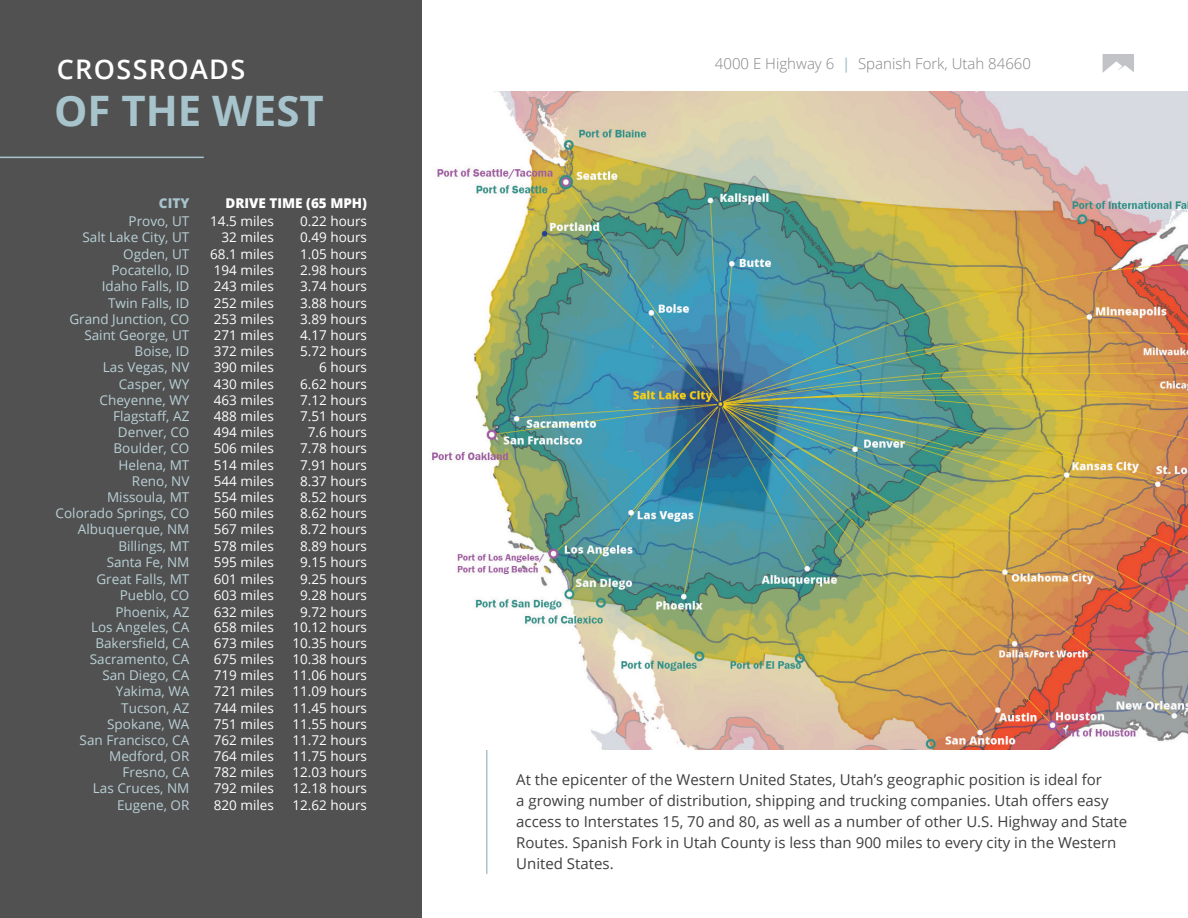
<style>
.page{position:relative;width:1188px;height:918px;background:#fff}
.page>*{position:absolute;margin:0;border:0;box-sizing:border-box;transform-origin:0 0}
.Cover_Title_02{font:700 42px "Open Sans";color:#a7c4cc}
.Cover_Title_04{font:600 27px "Open Sans";letter-spacing:.05em;color:#fff}
.Cover_Title_04-2{font:15px/21px "Open Sans";color:#3e3e3f}
.t1{font:300 15px "Open Sans";color:#858585}
.t2{font:13.5px "Open Sans";color:#fff}
.t3{font:13.5px "Open Sans";color:#b9d0d6}
.t4{font:800 13.5px "Open Sans";color:#fff}
.t5{font:800 13.5px "Open Sans";color:#a7c4cc}
.s1{font-weight:600;color:#a7c4cc}
</style>
<div class="page">
<div style="left:0;top:0;width:421px;height:918px;background:#515151"></div>
<svg style="left:1103px;top:54px;width:31px;height:18px"></svg>
<hr style="left:486px;top:749px;width:2px;height:125px;background:#a7c4cc">
<img style="left:432px;top:92px;width:756px;height:657px">
<hr style="left:0;top:157px;width:204px;height:1px;background:#a7c4cc">
<p class="Cover_Title_04" style="left:57px;top:51px;width:190px">CROSSROADS</p>
<p class="Cover_Title_02" style="left:54px;top:81px;width:271px">OF THE WEST</p>
<p class="t5" style="left:159px;top:192px;width:32px">CITY</p>
<p class="t4" style="left:225px;top:192px;width:143px">DRIVE TIME (65 MPH)</p>
<p class="t3" style="left:129px;top:212px;width:62px">Provo, UT</p>
<p class="t2" style="left:210px;top:212px;width:65px">14.5 miles</p>
<p class="t2" style="left:300px;top:212px;width:68px">0.22 hours</p>
<p class="t3" style="left:82px;top:228px;width:108px">Salt Lake City, UT</p>
<p class="t2" style="left:222px;top:228px;width:54px">32 miles</p>
<p class="t2" style="left:300px;top:228px;width:68px">0.49 hours</p>
<p class="t3" style="left:123px;top:244px;width:68px">Ogden, UT</p>
<p class="t2" style="left:210px;top:244px;width:65px">68.1 miles</p>
<p class="t2" style="left:300px;top:244px;width:68px">1.05 hours</p>
<p class="t3" style="left:111px;top:261px;width:79px">Pocatello, ID</p>
<p class="t2" style="left:214px;top:261px;width:62px">194 miles</p>
<p class="t2" style="left:300px;top:261px;width:68px">2.98 hours</p>
<p class="t3" style="left:102px;top:277px;width:89px">Idaho Falls, ID</p>
<p class="t2" style="left:214px;top:277px;width:62px">243 miles</p>
<p class="t2" style="left:300px;top:277px;width:68px">3.74 hours</p>
<p class="t3" style="left:108px;top:293px;width:83px">Twin Falls, ID</p>
<p class="t2" style="left:214px;top:293px;width:62px">252 miles</p>
<p class="t2" style="left:300px;top:293px;width:68px">3.88 hours</p>
<p class="t3" style="left:69px;top:310px;width:122px">Grand Junction, CO</p>
<p class="t2" style="left:214px;top:310px;width:62px">253 miles</p>
<p class="t2" style="left:300px;top:310px;width:68px">3.89 hours</p>
<p class="t3" style="left:84px;top:326px;width:107px">Saint George, UT</p>
<p class="t2" style="left:214px;top:326px;width:62px">271 miles</p>
<p class="t2" style="left:300px;top:326px;width:68px">4.17 hours</p>
<p class="t3" style="left:135px;top:342px;width:56px">Boise, ID</p>
<p class="t2" style="left:214px;top:342px;width:62px">372 miles</p>
<p class="t2" style="left:300px;top:342px;width:68px">5.72 hours</p>
<p class="t3" style="left:103px;top:358px;width:88px">Las Vegas, NV</p>
<p class="t2" style="left:214px;top:358px;width:62px">390 miles</p>
<p class="t2" style="left:319px;top:358px;width:49px">6 hours</p>
<p class="t3" style="left:119px;top:374px;width:72px">Casper, WY</p>
<p class="t2" style="left:214px;top:374px;width:62px">430 miles</p>
<p class="t2" style="left:300px;top:374px;width:68px">6.62 hours</p>
<p class="t3" style="left:100px;top:391px;width:91px">Cheyenne, WY</p>
<p class="t2" style="left:214px;top:391px;width:62px">463 miles</p>
<p class="t2" style="left:300px;top:391px;width:68px">7.12 hours</p>
<p class="t3" style="left:113px;top:407px;width:78px">Flagstaff, AZ</p>
<p class="t2" style="left:214px;top:407px;width:62px">488 miles</p>
<p class="t2" style="left:300px;top:407px;width:68px">7.51 hours</p>
<p class="t3" style="left:118px;top:423px;width:73px">Denver, CO</p>
<p class="t2" style="left:214px;top:423px;width:62px">494 miles</p>
<p class="t2" style="left:308px;top:423px;width:61px">7.6 hours</p>
<p class="t3" style="left:114px;top:439px;width:77px">Boulder, CO</p>
<p class="t2" style="left:214px;top:439px;width:62px">506 miles</p>
<p class="t2" style="left:300px;top:439px;width:68px">7.78 hours</p>
<p class="t3" style="left:119px;top:455px;width:72px">Helena, MT</p>
<p class="t2" style="left:214px;top:455px;width:62px">514 miles</p>
<p class="t2" style="left:300px;top:455px;width:68px">7.91 hours</p>
<p class="t3" style="left:132px;top:472px;width:59px">Reno, NV</p>
<p class="t2" style="left:214px;top:472px;width:62px">544 miles</p>
<p class="t2" style="left:300px;top:472px;width:68px">8.37 hours</p>
<p class="t3" style="left:107px;top:488px;width:84px">Missoula, MT</p>
<p class="t2" style="left:214px;top:488px;width:62px">554 miles</p>
<p class="t2" style="left:300px;top:488px;width:68px">8.52 hours</p>
<p class="t3" style="left:56px;top:504px;width:135px">Colorado Springs, CO</p>
<p class="t2" style="left:214px;top:504px;width:62px">560 miles</p>
<p class="t2" style="left:300px;top:504px;width:68px">8.62 hours</p>
<p class="t3" style="left:78px;top:520px;width:113px">Albuquerque, NM</p>
<p class="t2" style="left:214px;top:520px;width:62px">567 miles</p>
<p class="t2" style="left:300px;top:520px;width:68px">8.72 hours</p>
<p class="t3" style="left:118px;top:536px;width:73px">Billings, MT</p>
<p class="t2" style="left:214px;top:536px;width:62px">578 miles</p>
<p class="t2" style="left:300px;top:536px;width:68px">8.89 hours</p>
<p class="t3" style="left:107px;top:553px;width:84px">Santa Fe, NM</p>
<p class="t2" style="left:214px;top:553px;width:62px">595 miles</p>
<p class="t2" style="left:300px;top:553px;width:68px">9.15 hours</p>
<p class="t3" style="left:96px;top:570px;width:94px">Great Falls, MT</p>
<p class="t2" style="left:214px;top:570px;width:62px">601 miles</p>
<p class="t2" style="left:300px;top:570px;width:68px">9.25 hours</p>
<p class="t3" style="left:120px;top:586px;width:71px">Pueblo, CO</p>
<p class="t2" style="left:214px;top:586px;width:62px">603 miles</p>
<p class="t2" style="left:300px;top:586px;width:68px">9.28 hours</p>
<p class="t3" style="left:115px;top:602px;width:75px">Phoenix, AZ</p>
<p class="t2" style="left:214px;top:602px;width:62px">632 miles</p>
<p class="t2" style="left:300px;top:602px;width:68px">9.72 hours</p>
<p class="t3" style="left:91px;top:618px;width:100px">Los Angeles, CA</p>
<p class="t2" style="left:214px;top:618px;width:62px">658 miles</p>
<p class="t2" style="left:292px;top:618px;width:76px">10.12 hours</p>
<p class="t3" style="left:95px;top:634px;width:96px">Bakersfield, CA</p>
<p class="t2" style="left:214px;top:634px;width:62px">673 miles</p>
<p class="t2" style="left:292px;top:634px;width:76px">10.35 hours</p>
<p class="t3" style="left:90px;top:650px;width:101px">Sacramento, CA</p>
<p class="t2" style="left:214px;top:650px;width:62px">675 miles</p>
<p class="t2" style="left:292px;top:650px;width:76px">10.38 hours</p>
<p class="t3" style="left:102px;top:666px;width:88px">San Diego, CA</p>
<p class="t2" style="left:214px;top:666px;width:62px">719 miles</p>
<p class="t2" style="left:292px;top:666px;width:76px">11.06 hours</p>
<p class="t3" style="left:116px;top:682px;width:75px">Yakima, WA</p>
<p class="t2" style="left:214px;top:682px;width:62px">721 miles</p>
<p class="t2" style="left:292px;top:682px;width:76px">11.09 hours</p>
<p class="t3" style="left:121px;top:698px;width:70px">Tucson, AZ</p>
<p class="t2" style="left:214px;top:698px;width:62px">744 miles</p>
<p class="t2" style="left:292px;top:698px;width:76px">11.45 hours</p>
<p class="t3" style="left:107px;top:715px;width:84px">Spokane, WA</p>
<p class="t2" style="left:214px;top:715px;width:62px">751 miles</p>
<p class="t2" style="left:292px;top:715px;width:76px">11.55 hours</p>
<p class="t3" style="left:80px;top:731px;width:111px">San Francisco, CA</p>
<p class="t2" style="left:214px;top:731px;width:62px">762 miles</p>
<p class="t2" style="left:292px;top:731px;width:76px">11.72 hours</p>
<p class="t3" style="left:109px;top:747px;width:82px">Medford, OR</p>
<p class="t2" style="left:214px;top:747px;width:62px">764 miles</p>
<p class="t2" style="left:292px;top:747px;width:76px">11.75 hours</p>
<p class="t3" style="left:123px;top:763px;width:68px">Fresno, CA</p>
<p class="t2" style="left:214px;top:763px;width:62px">782 miles</p>
<p class="t2" style="left:292px;top:763px;width:76px">12.03 hours</p>
<p class="t3" style="left:93px;top:779px;width:98px">Las Cruces, NM</p>
<p class="t2" style="left:214px;top:779px;width:62px">792 miles</p>
<p class="t2" style="left:292px;top:779px;width:76px">12.18 hours</p>
<p class="t3" style="left:117px;top:795px;width:74px">Eugene, OR</p>
<p class="t2" style="left:214px;top:795px;width:62px">820 miles</p>
<p class="t2" style="left:292px;top:795px;width:76px">12.62 hours</p>
<p class="t1" style="left:715px;top:53px;width:318px">4000 E Highway 6 <span class="s1">|</span> Spanish Fork, Utah 84660</p>
<p class="Cover_Title_04-2" style="left:516px;top:768px;width:613px">At the epicenter of the Western United States, Utah’s geographic position is ideal for<br>a growing number of distribution, shipping and trucking companies. Utah offers easy access to Interstates 15, 70 and 80, as well as a number of other U.S. Highway and State Routes. Spanish Fork in Utah County is less than 900 miles to every city in the Western United States.</p>
</div>
